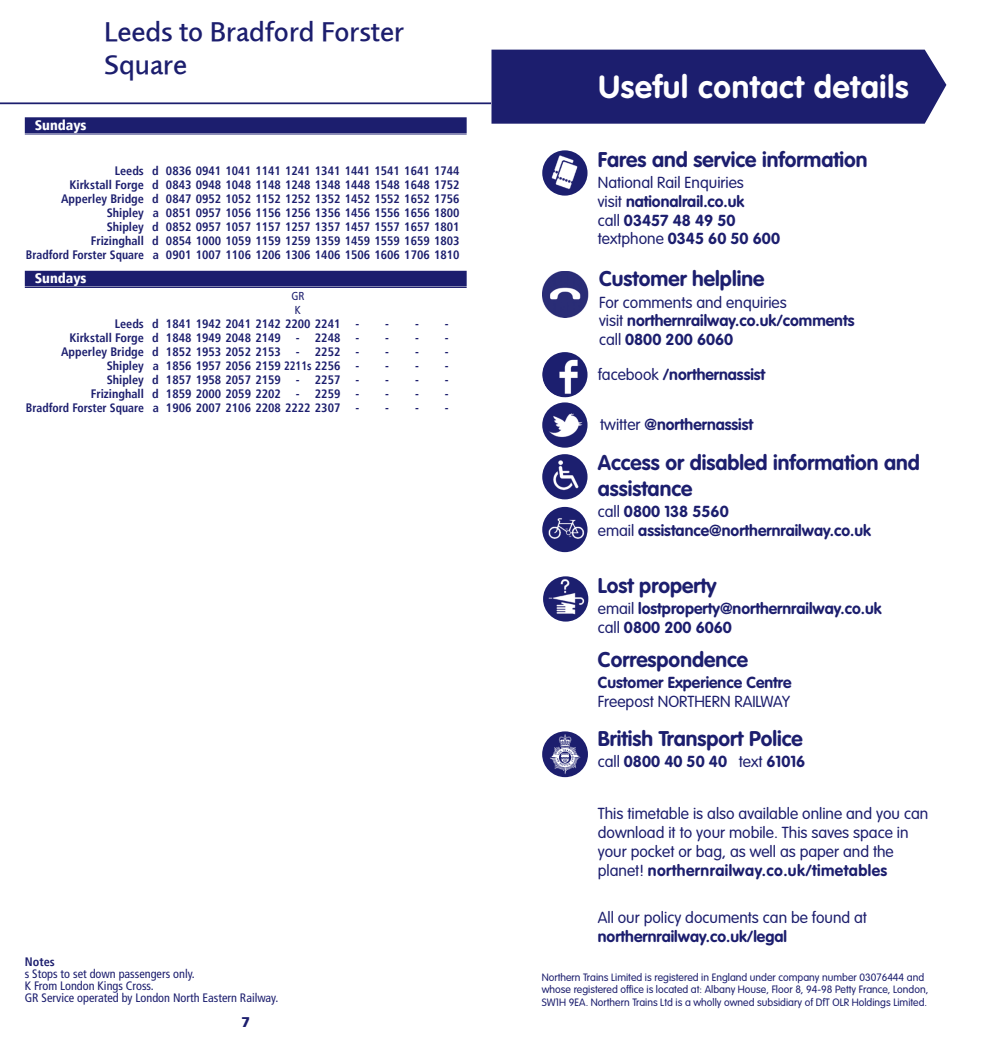
<style>
.page{position:relative;width:983px;height:1042px;background:#fff}
.page>*{position:absolute;margin:0;border:0;box-sizing:border-box;transform-origin:0 0}
.t1{font:700 31.5px "VAG Rounded";letter-spacing:.025em;color:#fff}
.t2{font:500 28px/33.6px "Foundry Sans";color:#1c1e6e}
.t3{font:700 21px/25.2px "VAG Rounded";color:#1c1e6e}
.t4{font:700 15.75px/18.9px "VAG Rounded";color:#1c1e6e}
.t5{font:300 15.75px/18.9px "VAG Rounded";color:#1c1e6e}
.t6{font:900 condensed 14px "Frutiger LT";color:#fff}
.t7{font:900 14px "Frutiger LT";color:#1c1e6e}
.t8{font:700 condensed 12.25px/14px "Frutiger LT";color:#1c1e6e;text-align:right}
.t9{font:condensed 12.25px/12.2px "Frutiger LT";color:#1c1e6e}
.t10{font:700 condensed 12.25px "Frutiger LT";color:#1c1e6e;scale:.96 1}
.t11{font:condensed 11.55px/13.8px "Frutiger LT";color:#1c1e6e;text-align:center}
.t12{font:300 10.5px/12.6px "VAG Rounded";color:#1c1e6e}
.s1{font-weight:700}
.s2{font-weight:300}
</style>
<div class="page">
<hr style="left:0;top:102px;width:491px;height:2px;background:#1c1e6e">
<div style="left:25px;top:117px;width:441px;height:16px;background:#1c1e6e"></div>
<hr style="left:25px;top:134px;width:441px;height:1px;background:#1c1e6e">
<div style="left:25px;top:271px;width:441px;height:15px;background:#1c1e6e"></div>
<hr style="left:25px;top:287px;width:441px;height:1px;background:#1c1e6e">
<div style="left:491px;top:50px;width:455px;height:74px;background:#1c1e6e"></div>
<img style="left:542px;top:271px;width:47px;height:46px">
<img style="left:542px;top:352px;width:45px;height:45px;border-radius:23px">
<img style="left:542px;top:402px;width:45px;height:46px;border-radius:23px">
<img style="left:542px;top:454px;width:45px;height:45px;border-radius:23px">
<img style="left:542px;top:507px;width:45px;height:45px;border-radius:23px">
<img style="left:543px;top:576px;width:45px;height:45px;border-radius:23px">
<img style="left:542px;top:150px;width:45px;height:46px;border-radius:23px">
<div style="left:542px;top:731px;width:45px;height:46px;background:#1c1e6e;border-radius:50%"></div>
<svg style="left:549px;top:734px;width:31px;height:40px"></svg>
<p class="t2" style="left:104px;top:14px;width:301px">Leeds to Bradford Forster<br>Square</p>
<p class="t6" style="left:35px;top:116px;width:53px">Sundays</p>
<p class="t8" style="left:26px;top:164px;width:435px">Leeds d 0836 0941 1041 1141 1241 1341 1441 1541 1641 1744<br>Kirkstall Forge d 0843 0948 1048 1148 1248 1348 1448 1548 1648 1752<br>Apperley Bridge d 0847 0952 1052 1152 1252 1352 1452 1552 1652 1756<br>Shipley a 0851 0957 1056 1156 1256 1356 1456 1556 1656 1800<br>Shipley d 0852 0957 1057 1157 1257 1357 1457 1557 1657 1801<br>Frizinghall d 0854 1000 1059 1159 1259 1359 1459 1559 1659 1803<br>Bradford Forster Square a 0901 1007 1106 1206 1306 1406 1506 1606 1706 1810</p>
<p class="t6" style="left:35px;top:270px;width:53px">Sundays</p>
<p class="t11" style="left:291px;top:289px;width:15px">GR<br>K</p>
<p class="t8" style="left:115px;top:317px;width:246px">Leeds d 1841 1942 2041 2142 2200 2241 -</p>
<p class="t8" style="left:385px;top:317px;width:35px">- -</p>
<p class="t8" style="left:445px;top:317px;width:5px">-</p>
<p class="t8" style="left:69px;top:331px;width:291px">Kirkstall Forge d 1848 1949 2048 2149 - 2248 -</p>
<p class="t8" style="left:385px;top:331px;width:35px">- -</p>
<p class="t8" style="left:445px;top:331px;width:5px">-</p>
<p class="t8" style="left:61px;top:345px;width:300px">Apperley Bridge d 1852 1953 2052 2153 - 2252 -</p>
<p class="t8" style="left:385px;top:345px;width:35px">- -</p>
<p class="t8" style="left:445px;top:345px;width:5px">-</p>
<p class="t8" style="left:107px;top:359px;width:254px">Shipley a 1856 1957 2056 2159 2211s 2256 -</p>
<p class="t8" style="left:385px;top:359px;width:35px">- -</p>
<p class="t8" style="left:445px;top:359px;width:5px">-</p>
<p class="t8" style="left:107px;top:373px;width:254px">Shipley d 1857 1958 2057 2159 - 2257 -</p>
<p class="t8" style="left:385px;top:373px;width:35px">- -</p>
<p class="t8" style="left:445px;top:373px;width:5px">-</p>
<p class="t8" style="left:91px;top:387px;width:270px">Frizinghall d 1859 2000 2059 2202 - 2259 -</p>
<p class="t8" style="left:385px;top:387px;width:35px">- -</p>
<p class="t8" style="left:445px;top:387px;width:5px">-</p>
<p class="t10" style="left:26px;top:401px;width:349px">Bradford Forster Square a 1906 2007 2106 2208 2222 2307 -</p>
<p class="t8" style="left:385px;top:401px;width:35px">- -</p>
<p class="t8" style="left:445px;top:401px;width:5px">-</p>
<p class="t9" style="left:25px;top:955px;width:255px"><span class="s1">Notes<br></span>s Stops to set down passengers only.<br>K From London Kings Cross.<br>GR Service operated by London North Eastern Railway.</p>
<p class="t7" style="left:241px;top:1013px;width:10px">7</p>
<p class="t1" style="left:598px;top:69px;width:311px">Useful contact details</p>
<p class="t3" style="left:597px;top:146px;width:271px">Fares and service information</p>
<p class="t4" style="left:597px;top:173px;width:184px"><span class="s2">National Rail Enquiries<br>visit</span> nationalrail.co.uk<br><span class="s2">call</span> 03457 48 49 50 <span class="s2">textphone</span> 0345 60 50 600</p>
<p class="t3" style="left:599px;top:266px;width:167px">Customer helpline</p>
<p class="t4" style="left:599px;top:292px;width:257px"><span class="s2">For comments and enquiries<br>visit</span> northernrailway.co.uk/comments <span class="s2">call</span> 0800 200 6060</p>
<p class="t4" style="left:597px;top:365px;width:169px"><span class="s2">facebook</span> /northernassist</p>
<p class="t4" style="left:600px;top:415px;width:154px"><span class="s2">twitter</span> @northernassist</p>
<p class="t3" style="left:597px;top:450px;width:323px">Access or disabled information and assistance</p>
<p class="t4" style="left:597px;top:501px;width:274px"><span class="s2">call</span> 0800 138 5560<br><span class="s2">email</span> assistance@northernrailway.co.uk</p>
<p class="t3" style="left:597px;top:572px;width:120px">Lost property</p>
<p class="t4" style="left:597px;top:598px;width:285px"><span class="s2">email</span> lostproperty@northernrailway.co.uk <span class="s2">call</span> 0800 200 6060</p>
<p class="t3" style="left:597px;top:647px;width:152px">Correspondence</p>
<p class="t4" style="left:597px;top:673px;width:195px">Customer Experience Centre<br><span class="s2">Freepost NORTHERN RAILWAY</span></p>
<p class="t3" style="left:597px;top:726px;width:206px">British Transport Police</p>
<p class="t4" style="left:597px;top:752px;width:209px"><span class="s2">call</span> 0800 40 50 40 <span class="s2">text</span> 61016</p>
<p class="t5" style="left:597px;top:804px;width:332px">This timetable is also available online and you can download it to your mobile. This saves space in your pocket or bag, as well as paper and the planet! <span class="s1">northernrailway.co.uk/timetables</span></p>
<p class="t5" style="left:597px;top:908px;width:271px">All our policy documents can be found at <span class="s1">northernrailway.co.uk/legal</span></p>
<p class="t12" style="left:541px;top:971px;width:388px">Northern Trains Limited is registered in England under company number 03076444 and whose registered office is located at: Albany House, Floor 8, 94-98 Petty France, London,<br>SW1H 9EA. Northern Trains Ltd is a wholly owned subsidiary of DfT OLR Holdings Limited.</p>
</div>
